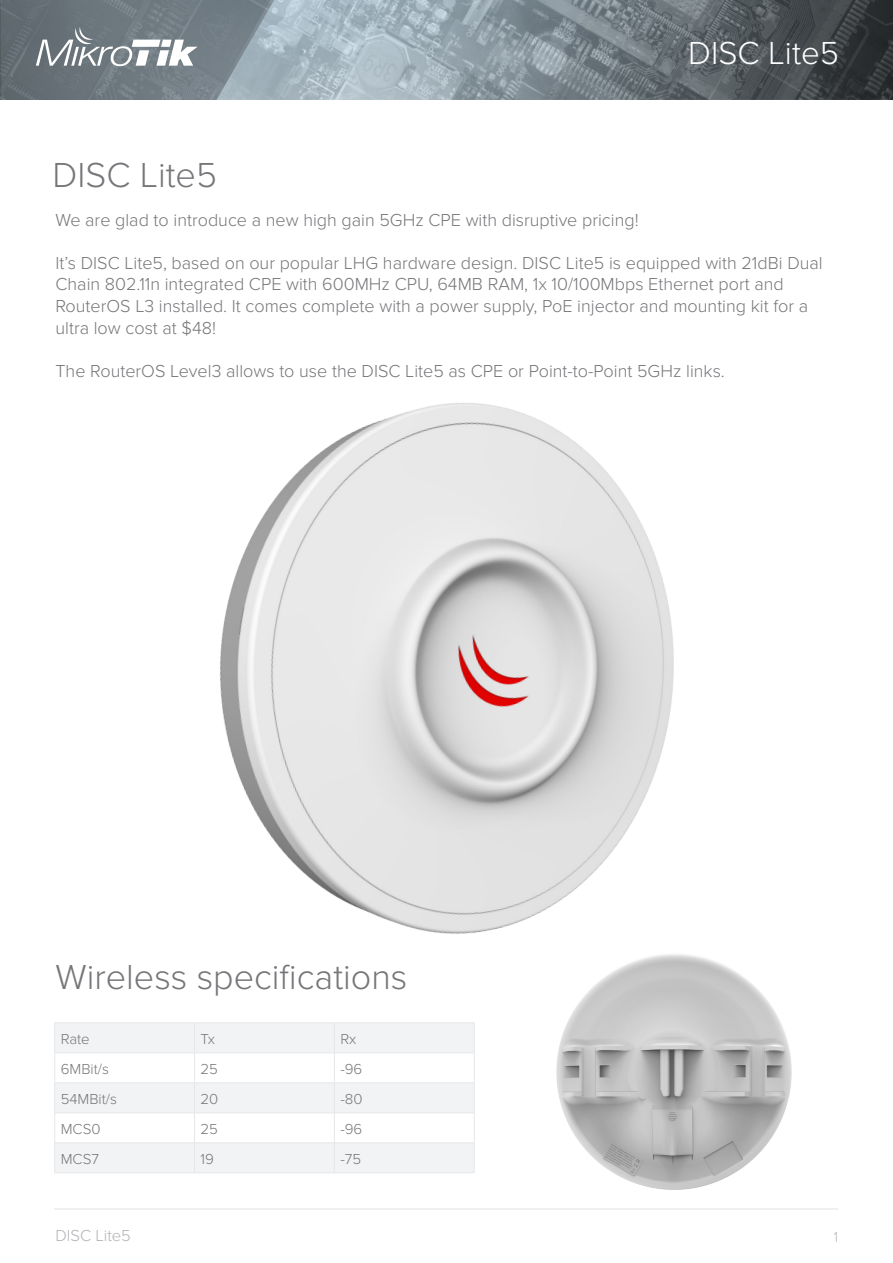
<style>
.page{position:relative;width:893px;height:1263px;background:#fff}
.page>*{position:absolute;margin:0;border:0;box-sizing:border-box;transform-origin:0 0}
.t1{font:300 36px "Proxima Nova";color:#757679}
.t2{font:300 33px "Proxima Nova";color:#fff}
.Teksts{font:300 18px/21.6px "Proxima Nova";color:#757679}
.t3{font:300 16.5px "Proxima Nova";color:#b2b3b7}
.Specs_Table{font:300 15px "Proxima Nova";color:#757679}
.t4{font:300 15px "Proxima Nova Cond";color:#b2b3b7}
</style>
<div class="page">
<img style="left:0;top:0;width:893px;height:100px">
<svg style="left:36px;top:27px;width:162px;height:39px"></svg>
<hr style="left:54px;top:1209px;width:784px;height:1px;background:#e1e2e4">
<img style="left:220px;top:403px;width:454px;height:531px">
<img style="left:556px;top:954px;width:236px;height:236px">
<svg style="left:55px;top:1023px;width:419px;height:149px;fill:#f2f3f4"></svg>
<hr style="left:55px;top:1022px;width:140px;height:1px;background:#e6e7e9">
<hr style="left:54px;top:1023px;width:1px;height:30px;background:#e6e7e9">
<hr style="left:195px;top:1022px;width:139px;height:1px;background:#e6e7e9">
<hr style="left:194px;top:1023px;width:1px;height:30px;background:#e6e7e9">
<hr style="left:334px;top:1022px;width:140px;height:1px;background:#e6e7e9">
<hr style="left:334px;top:1023px;width:1px;height:30px;background:#e6e7e9">
<hr style="left:474px;top:1023px;width:1px;height:30px;background:#e6e7e9">
<hr style="left:55px;top:1052px;width:140px;height:1px;background:#e6e7e9">
<hr style="left:54px;top:1053px;width:1px;height:30px;background:#e6e7e9">
<hr style="left:195px;top:1052px;width:139px;height:1px;background:#e6e7e9">
<hr style="left:194px;top:1053px;width:1px;height:30px;background:#e6e7e9">
<hr style="left:334px;top:1052px;width:140px;height:1px;background:#e6e7e9">
<hr style="left:334px;top:1053px;width:1px;height:30px;background:#e6e7e9">
<hr style="left:474px;top:1053px;width:1px;height:30px;background:#e6e7e9">
<hr style="left:55px;top:1082px;width:140px;height:1px;background:#e6e7e9">
<hr style="left:54px;top:1083px;width:1px;height:30px;background:#e6e7e9">
<hr style="left:195px;top:1082px;width:139px;height:1px;background:#e6e7e9">
<hr style="left:194px;top:1083px;width:1px;height:30px;background:#e6e7e9">
<hr style="left:334px;top:1082px;width:140px;height:1px;background:#e6e7e9">
<hr style="left:334px;top:1083px;width:1px;height:30px;background:#e6e7e9">
<hr style="left:474px;top:1083px;width:1px;height:30px;background:#e6e7e9">
<hr style="left:55px;top:1112px;width:140px;height:1px;background:#e6e7e9">
<hr style="left:54px;top:1113px;width:1px;height:30px;background:#e6e7e9">
<hr style="left:195px;top:1112px;width:139px;height:1px;background:#e6e7e9">
<hr style="left:194px;top:1113px;width:1px;height:30px;background:#e6e7e9">
<hr style="left:334px;top:1112px;width:140px;height:1px;background:#e6e7e9">
<hr style="left:334px;top:1113px;width:1px;height:30px;background:#e6e7e9">
<hr style="left:474px;top:1113px;width:1px;height:30px;background:#e6e7e9">
<hr style="left:55px;top:1142px;width:140px;height:1px;background:#e6e7e9">
<hr style="left:54px;top:1143px;width:1px;height:30px;background:#e6e7e9">
<hr style="left:195px;top:1142px;width:139px;height:1px;background:#e6e7e9">
<hr style="left:194px;top:1143px;width:1px;height:30px;background:#e6e7e9">
<hr style="left:334px;top:1142px;width:140px;height:1px;background:#e6e7e9">
<hr style="left:334px;top:1143px;width:1px;height:30px;background:#e6e7e9">
<hr style="left:474px;top:1143px;width:1px;height:30px;background:#e6e7e9">
<hr style="left:55px;top:1172px;width:140px;height:1px;background:#e6e7e9">
<hr style="left:195px;top:1172px;width:139px;height:1px;background:#e6e7e9">
<hr style="left:334px;top:1172px;width:140px;height:1px;background:#e6e7e9">
<p class="t2" style="left:688px;top:34px;width:152px">DISC Lite5</p>
<p class="t1" style="left:52px;top:155px;width:166px">DISC Lite5</p>
<p class="Teksts" style="left:56px;top:209px;width:585px">We are glad to introduce a new high gain 5GHz CPE with disruptive pricing!</p>
<p class="Teksts" style="left:56px;top:252px;width:769px">It’s DISC Lite5, based on our popular LHG hardware design. DISC Lite5 is equipped with 21dBi Dual Chain 802.11n integrated CPE with 600MHz CPU, 64MB RAM, 1x 10/100Mbps Ethernet port and RouterOS L3 installed. It comes complete with a power supply, PoE injector and mounting kit for a ultra low cost at $48!</p>
<p class="Teksts" style="left:56px;top:360px;width:671px">The RouterOS Level3 allows to use the DISC Lite5 as CPE or Point-to-Point 5GHz links.</p>
<p class="t1" style="left:56px;top:956px;width:353px">Wireless specifications</p>
<p class="Specs_Table" style="left:61px;top:1030px;width:31px">Rate</p>
<p class="Specs_Table" style="left:201px;top:1030px;width:16px">Tx</p>
<p class="Specs_Table" style="left:340px;top:1030px;width:18px">Rx</p>
<p class="Specs_Table" style="left:61px;top:1060px;width:50px">6MBit/s</p>
<p class="Specs_Table" style="left:201px;top:1060px;width:19px">25</p>
<p class="Specs_Table" style="left:340px;top:1060px;width:24px">-96</p>
<p class="Specs_Table" style="left:61px;top:1090px;width:58px">54MBit/s</p>
<p class="Specs_Table" style="left:201px;top:1090px;width:19px">20</p>
<p class="Specs_Table" style="left:340px;top:1090px;width:24px">-80</p>
<p class="Specs_Table" style="left:61px;top:1120px;width:41px">MCS0</p>
<p class="Specs_Table" style="left:201px;top:1120px;width:19px">25</p>
<p class="Specs_Table" style="left:340px;top:1120px;width:24px">-96</p>
<p class="Specs_Table" style="left:61px;top:1150px;width:40px">MCS7</p>
<p class="Specs_Table" style="left:201px;top:1150px;width:15px">19</p>
<p class="Specs_Table" style="left:340px;top:1150px;width:22px">-75</p>
<p class="t3" style="left:56px;top:1226px;width:77px">DISC Lite5</p>
<p class="t4" style="left:834px;top:1229px;width:6px">1</p>
</div>
